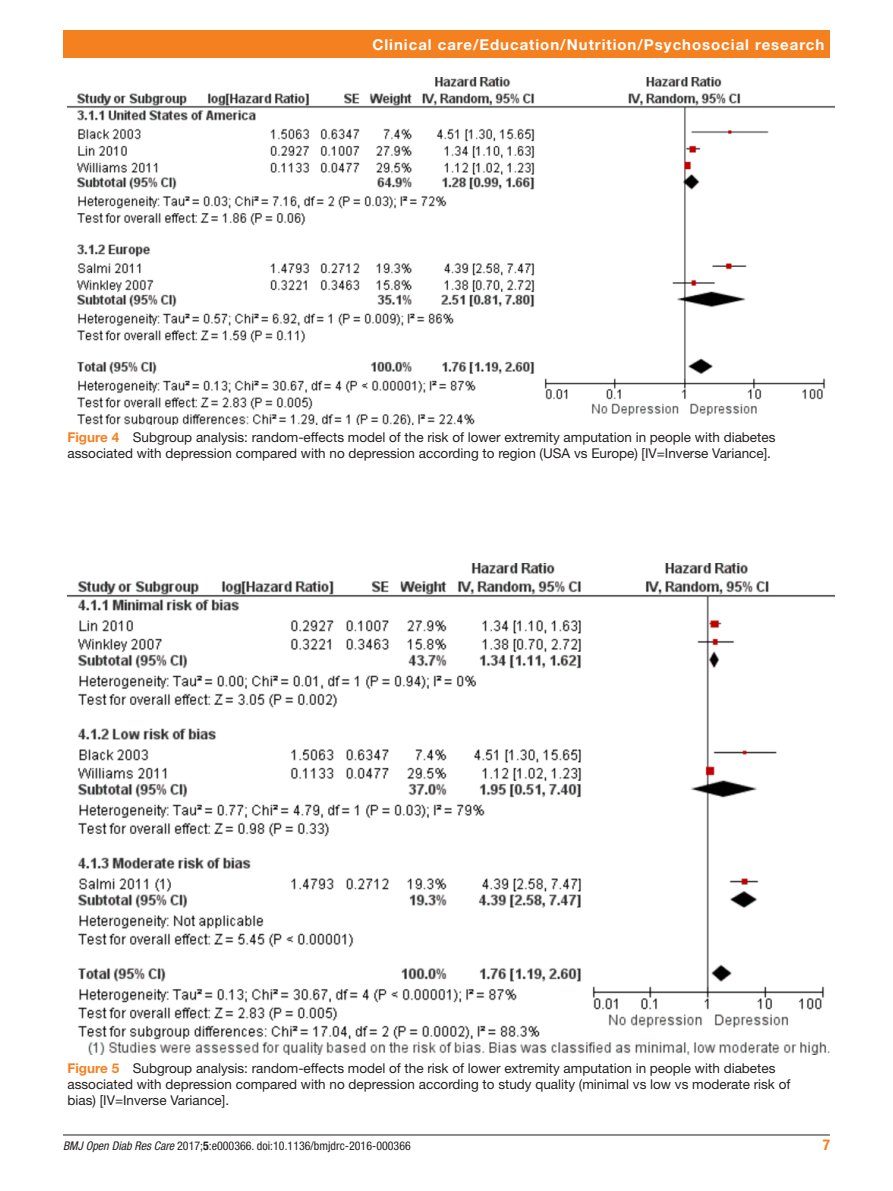
<style>
.page{position:relative;width:893px;height:1191px;background:#fff}
.page>*{position:absolute;margin:0;border:0;box-sizing:border-box;transform-origin:0 0}
.t1{font:700 15px "Helvetica Neue LT Std";letter-spacing:.065em;color:#fff}
.t2{font:700 condensed 15px "Helvetica Neue LT Std";color:#f58020}
.t3{font:13.5px/16.2px "Helvetica Neue LT Std";color:#231f20}
.t4{font:condensed 12px "Helvetica Neue LT Std";color:#231f20}
.s1{font-weight:700;color:#f58020}
.s2{font-style:italic}
.s3{font-weight:700}
</style>
<div class="page">
<hr style="left:63px;top:1134px;width:767px;height:1px;background:#231f20">
<img style="left:68px;top:77px;width:766px;height:347px">
<img style="left:68px;top:563px;width:766px;height:491px">
<div style="left:63px;top:31px;width:767px;height:27px;background:#f58020"></div>
<p class="t1" style="left:372px;top:35px;width:453px">Clinical care/Education/Nutrition/Psychosocial research</p>
<p class="t3" style="left:68px;top:429px;width:709px"><span class="s1">Figure 4</span> Subgroup analysis: random-effects model of the risk of lower extremity amputation in people with diabetes associated with depression compared with no depression according to region (USA vs Europe) [IV=Inverse Variance].</p>
<p class="t3" style="left:68px;top:1059px;width:724px"><span class="s1">Figure 5</span> Subgroup analysis: random-effects model of the risk of lower extremity amputation in people with diabetes associated with depression compared with no depression according to study quality (minimal vs low vs moderate risk of bias) [IV=Inverse Variance].</p>
<p class="t4" style="left:63px;top:1138px;width:349px"><span class="s2">BMJ Open Diab Res Care</span> 2017;<span class="s3">5</span>:e000366. doi:10.1136/bmjdrc-2016-000366</p>
<p class="t2" style="left:823px;top:1135px;width:9px">7</p>
</div>
